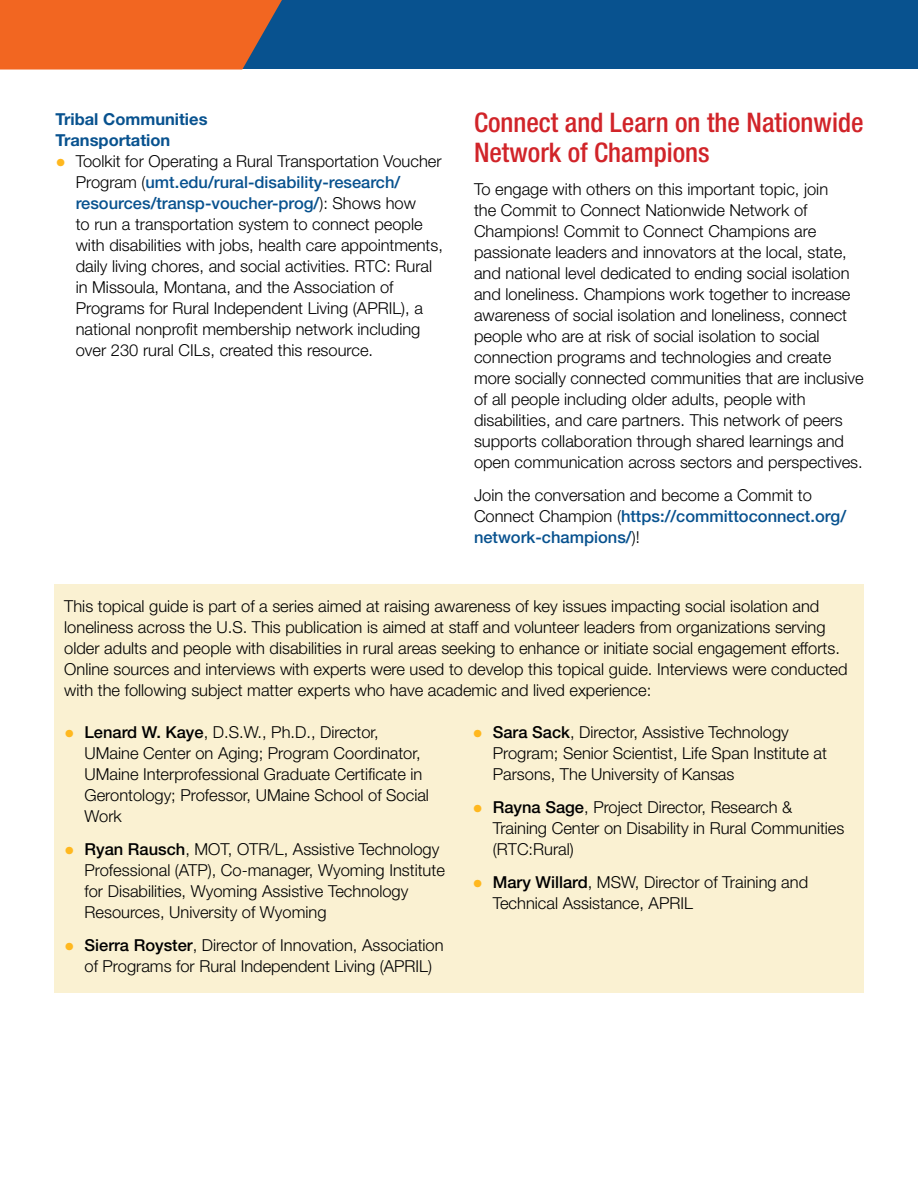
<style>
.page{position:relative;width:918px;height:1188px;background:#fff}
.page>*{position:absolute;margin:0;border:0;box-sizing:border-box;transform-origin:0 0}
.t1{font:500 condensed 27px/30px "Helvetica Neue LT Std";color:#d12429}
.t2{font:300 16.5px/21px "Helvetica Neue LT Std";color:#000}
.t3{font:700 16.5px/21px "Helvetica Neue LT Std";color:#08528f}
.s1{font-size:21px;color:#ffb81f}
.s2{font-weight:500;color:#08528f}
.s3{font-weight:500}
</style>
<div class="page">
<div style="left:0;top:0;width:918px;height:69px;background:#08528f"></div>
<svg style="left:0;top:0;width:282px;height:70px;background:#e2652a"></svg>
<div style="left:54px;top:584px;width:810px;height:409px;background:#faf1d2"></div>
<p class="t3" style="left:56px;top:108px;width:154px">Tribal Communities<br>Transportation</p>
<p class="t2" style="left:76px;top:150px;width:369px;text-indent:-20px"><span class="s1">•</span> Toolkit for Operating a Rural Transportation Voucher Program (<span class="s2">umt.edu/rural-disability-research/ resources/transp-voucher-prog/</span>): Shows how<br>to run a transportation system to connect people with disabilities with jobs, health care appointments, daily living chores, and social activities. RTC: Rural in Missoula, Montana, and the Association of Programs for Rural Independent Living (APRIL), a national nonproft membership network including over 230 rural CILs, created this resource.</p>
<h2 class="t1" style="left:474px;top:107px;width:391px">Connect and Learn on the Nationwide<br>Network of Champions</h2>
<p class="t2" style="left:474px;top:178px;width:391px">To engage with others on this important topic, join<br>the Commit to Connect Nationwide Network of Champions! Commit to Connect Champions are passionate leaders and innovators at the local, state, and national level dedicated to ending social isolation and loneliness. Champions work together to increase awareness of social isolation and loneliness, connect people who are at risk of social isolation to social connection programs and technologies and create more socially connected communities that are inclusive of all people including older adults, people with disabilities, and care partners. This network of peers supports collaboration through shared learnings and open communication across sectors and perspectives.</p>
<p class="t2" style="left:474px;top:484px;width:374px">Join the conversation and become a Commit to<br>Connect Champion (<span class="s2">https://committoconnect.org/ network-champions/</span>)!</p>
<p class="t2" style="left:64px;top:596px;width:785px">This topical guide is part of a series aimed at raising awareness of key issues impacting social isolation and loneliness across the U.S. This publication is aimed at staff and volunteer leaders from organizations serving older adults and people with disabilities in rural areas seeking to enhance or initiate social engagement efforts.<br>Online sources and interviews with experts were used to develop this topical guide. Interviews were conducted with the following subject matter experts who have academic and lived experience:</p>
<p class="t2" style="left:64px;top:721px;width:316px"><span class="s1">•</span> <span class="s3">Lenard W. Kaye</span>, D.S.W., Ph.D., Director,</p>
<p class="t2" style="left:472px;top:721px;width:318px"><span class="s1">•</span> <span class="s3">Sara Sack</span>, Director, Assistive Technology</p>
<p class="t2" style="left:85px;top:742px;width:338px">UMaine Center on Aging; Program Coordinator,</p>
<p class="t2" style="left:493px;top:742px;width:336px">Program; Senior Scientist, Life Span Institute at</p>
<p class="t2" style="left:85px;top:763px;width:340px">UMaine Interprofessional Graduate Certifcate in</p>
<p class="t2" style="left:493px;top:763px;width:243px">Parsons, The University of Kansas</p>
<p class="t2" style="left:85px;top:784px;width:346px">Gerontology; Professor, UMaine School of Social</p>
<p class="t2" style="left:472px;top:796px;width:321px"><span class="s1">•</span> <span class="s3">Rayna Sage</span>, Project Director, Research &amp;</p>
<p class="t2" style="left:85px;top:805px;width:39px">Work</p>
<p class="t2" style="left:493px;top:817px;width:353px">Training Center on Disability in Rural Communities</p>
<p class="t2" style="left:64px;top:838px;width:377px"><span class="s1">•</span> <span class="s3">Ryan Rausch</span>, MOT, OTR/L, Assistive Technology</p>
<p class="t2" style="left:493px;top:838px;width:83px">(RTC:Rural)</p>
<p class="t2" style="left:85px;top:859px;width:362px">Professional (ATP), Co-manager, Wyoming Institute</p>
<p class="t2" style="left:472px;top:871px;width:337px"><span class="s1">•</span> <span class="s3">Mary Willard</span>, MSW, Director of Training and</p>
<p class="t2" style="left:85px;top:880px;width:325px">for Disabilities, Wyoming Assistive Technology</p>
<p class="t2" style="left:493px;top:892px;width:202px">Technical Assistance, APRIL</p>
<p class="t2" style="left:85px;top:901px;width:244px">Resources, University of Wyoming</p>
<p class="t2" style="left:64px;top:934px;width:381px;text-align:center"><span class="s1">•</span> <span class="s3">Sierra Royster</span>, Director of Innovation, Association of Programs for Rural Independent Living (APRIL)</p>
</div>
